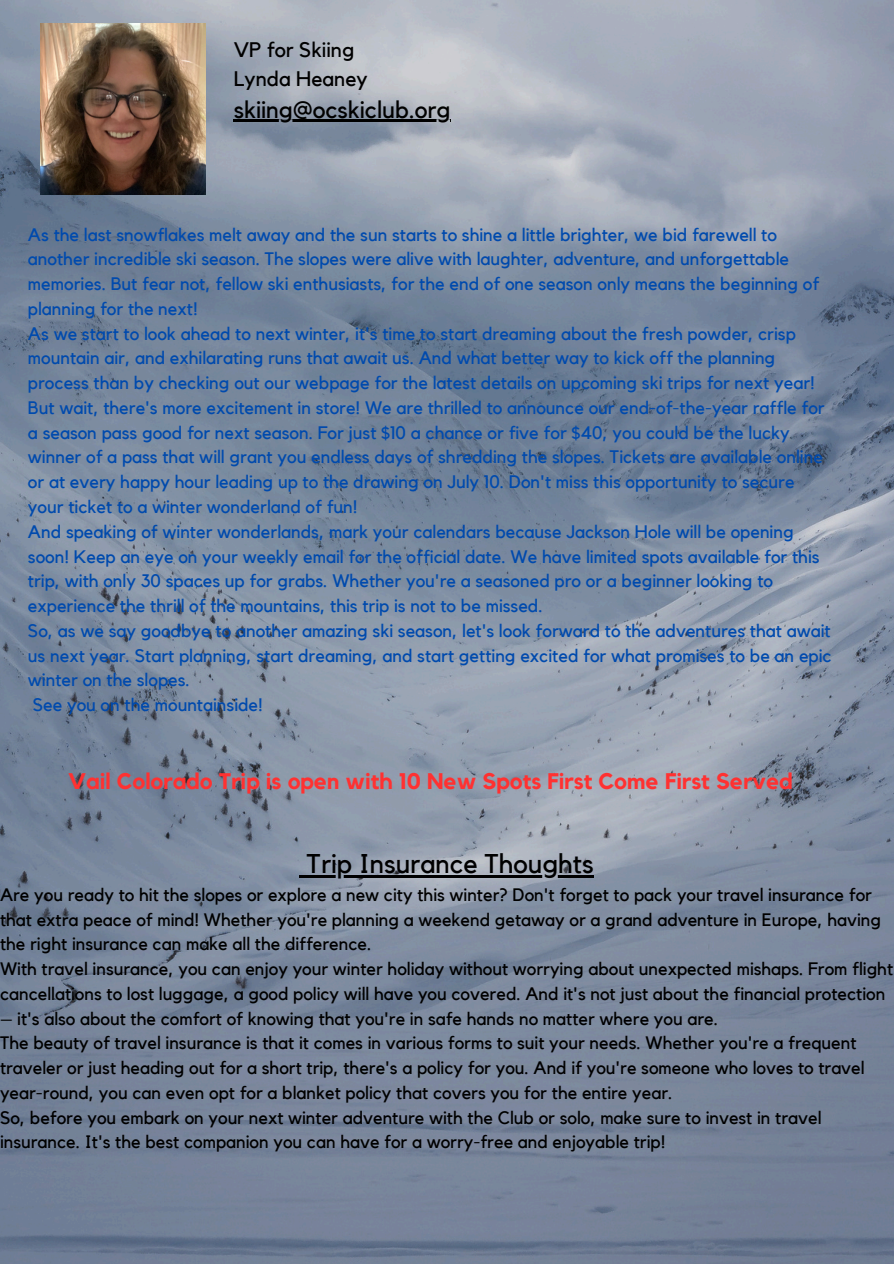
<style>
.page{position:relative;width:894px;height:1264px;background:#fff}
.page>*{position:absolute;margin:0;border:0;box-sizing:border-box;transform-origin:0 0}
.t1{font:27px "Kollektif";color:#000}
.t2{font:24px "Kollektif";color:#000}
.t3{font:700 22.5px "Kollektif";color:#ff3131}
.t4{font:21px/29.2px "Kollektif";color:#000}
.t5{font:18px/24.8px "Kollektif";color:#004aad}
.t6{font:18px/24.8px "Kollektif";color:#000}
</style>
<div class="page">
<img style="left:0;top:0;width:893px;height:1263px">
<img style="left:41px;top:24px;width:164px;height:171px">
<hr style="left:234px;top:120px;width:216px;height:2px;background:#000">
<svg style="left:300px;top:875px;width:7px;height:2px"></svg>
<hr style="left:307px;top:875px;width:286px;height:2px;background:#000">
<h2 class="t4" style="left:234px;top:36px;width:135px">VP for Skiing<br>Lynda Heaney</h2>
<p class="t2" style="left:234px;top:98px;width:218px">skiing@ocskiclub.org</p>
<p class="t5" style="left:28px;top:223px;width:792px">As the last snowflakes melt away and the sun starts to shine a little brighter, we bid farewell to another incredible ski season. The slopes were alive with laughter, adventure, and unforgettable memories. But fear not, fellow ski enthusiasts, for the end of one season only means the beginning of planning for the next!</p>
<p class="t5" style="left:28px;top:322px;width:788px">As we start to look ahead to next winter, it's time to start dreaming about the fresh powder, crisp mountain air, and exhilarating runs that await us. And what better way to kick off the planning process than by checking out our webpage for the latest details on upcoming ski trips for next year!</p>
<p class="t5" style="left:28px;top:396px;width:798px">But wait, there's more excitement in store! We are thrilled to announce our end-of-the-year raffle for a season pass good for next season. For just $10 a chance or five for $40, you could be the lucky winner of a pass that will grant you endless days of shredding the slopes. Tickets are available online or at every happy hour leading up to the drawing on July 10. Don't miss this opportunity to secure your ticket to a winter wonderland of fun!</p>
<p class="t5" style="left:28px;top:520px;width:793px">And speaking of winter wonderlands, mark your calendars because Jackson Hole will be opening soon! Keep an eye on your weekly email for the official date. We have limited spots available for this trip, with only 30 spaces up for grabs. Whether you're a seasoned pro or a beginner looking to experience the thrill of the mountains, this trip is not to be missed.</p>
<p class="t5" style="left:28px;top:619px;width:805px;text-align:justify">So, as we say goodbye to another amazing ski season, let's look forward to the adventures that await us next year. Start planning, start dreaming, and start getting excited for what promises to be an epic winter on the slopes.</p>
<h1 class="t5" style="left:33px;top:693px;width:231px">See you on the mountainside!</h1>
<p class="t3" style="left:68px;top:771px;width:725px">Vail Colorado Trip is open with 10 New Spots First Come First Served</p>
<p class="t1" style="left:307px;top:850px;width:288px">Trip Insurance Thoughts</p>
<p class="t6" style="left:0;top:882px;width:873px">Are you ready to hit the slopes or explore a new city this winter? Don't forget to pack your travel insurance for</p>
<p class="t6" style="left:0;top:907px;width:894px">that extra peace of mind! Whether you're planning a weekend getaway or a grand adventure in Europe, having the right insurance can make all the difference.<br>With travel insurance, you can enjoy your winter holiday without worrying about unexpected mishaps. From flight</p>
<p class="t6" style="left:0;top:981px;width:886px">cancellations to lost luggage, a good policy will have you covered. And it's not just about the financial protection</p>
<p class="t6" style="left:0;top:1006px;width:857px">– it's also about the comfort of knowing that you're in safe hands no matter where you are.<br>The beauty of travel insurance is that it comes in various forms to suit your needs. Whether you're a frequent</p>
<p class="t6" style="left:0;top:1056px;width:865px">traveler or just heading out for a short trip, there's a policy for you. And if you're someone who loves to travel year-round, you can even opt for a blanket policy that covers you for the entire year.<br>So, before you embark on your next winter adventure with the Club or solo, make sure to invest in travel insurance. It's the best companion you can have for a worry-free and enjoyable trip!</p>
</div>
